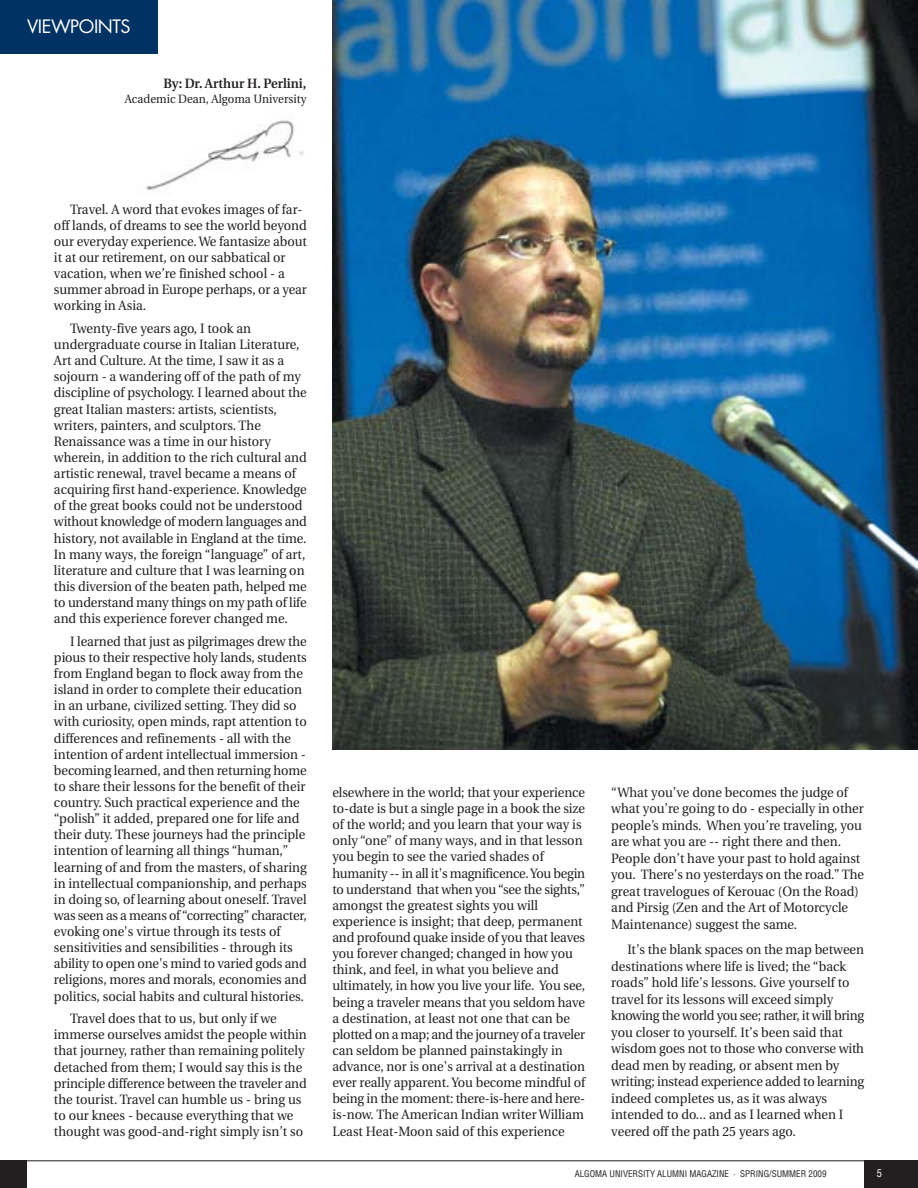
<style>
.page{position:relative;width:918px;height:1188px;background:#fff}
.page>*{position:absolute;margin:0;border:0;box-sizing:border-box;transform-origin:0 0}
.t1{font:18px "Futura";letter-spacing:-.02em;color:#fff}
.t2{font:13.5px/16.2px "Utopia";color:#231f20;scale:.95 1}
.t3{font:600 13.5px "Utopia";color:#231f20;scale:.95 1}
.t4{font:12px "Utopia";color:#231f20;scale:.95 1}
.t5{font:condensed 10.5px "Helvetica";color:#fff}
.t6{font:condensed 9px "Helvetica";color:#231f20}
</style>
<div class="page">
<img style="left:145px;top:120px;width:159px;height:72px">
<div style="left:864px;top:1161px;width:54px;height:27px;background:#231f20"></div>
<hr style="left:0;top:1160px;width:918px;height:1px;background:#231f20">
<div style="left:0;top:1161px;width:27px;height:27px;background:#231f20"></div>
<div style="left:0;top:0;width:157px;height:54px;background:#003263"></div>
<img style="left:333px;top:0;width:585px;height:750px">
<h1 class="t1" style="left:27px;top:18px;width:105px">VIEWPOINTS</h1>
<p class="t3" style="left:164px;top:78px;width:152px">By: Dr. Arthur H. Perlini,</p>
<p class="t4" style="left:125px;top:94px;width:193px">Academic Dean, Algoma University</p>
<p class="t2" style="left:54px;top:202px;width:268px;text-indent:16px">Travel. A word that evokes images of far&shy;off lands, of dreams to see the world beyond our everyday experience. We fantasize about it at our retirement, on our sabbatical or vacation, when we’re finished school - a summer abroad in Europe perhaps, or a year working in Asia.</p>
<p class="t2" style="left:54px;top:322px;width:268px;text-indent:16px">Twenty-five years ago, I took an undergraduate course in Italian Literature, Art and Culture. At the time, I saw it as a sojourn - a wandering off of the path of my discipline of psychology. I learned about the great Italian masters: artists, scientists, writers, painters, and sculptors. The Renaissance was a time in our history wherein, in addition to the rich cultural and artistic renewal, travel became a means of acquiring first hand-experience. Knowledge of the great books could not be understood without knowledge of modern languages and history, not available in England at the time.<br>In many ways, the foreign “language” of art, literature and culture that I was learning on this diversion of the beaten path, helped me to understand many things on my path of life and this experience forever changed me.</p>
<p class="t2" style="left:54px;top:634px;width:268px;text-indent:16px">I learned that just as pilgrimages drew the pious to their respective holy lands, students from England began to flock away from the island in order to complete their education in an urbane, civilized setting. They did so with curiosity, open minds, rapt attention to differences and refinements - all with the intention of ardent intellectual immersion - becoming learned, and then returning home to share their lessons for the benefit of their country. Such practical experience and the “polish” it added, prepared one for life and their duty. These journeys had the principle intention of learning all things “human,” learning of and from the masters, of sharing in intellectual companionship, and perhaps in doing so, of learning about oneself. Travel was seen as a means of “correcting” character, evoking one's virtue through its tests of sensitivities and sensibilities - through its ability to open one's mind to varied gods and religions, mores and morals, economies and politics, social habits and cultural histories.</p>
<p class="t2" style="left:54px;top:1012px;width:268px;text-indent:16px">Travel does that to us, but only if we immerse ourselves amidst the people within that journey, rather than remaining politely detached from them; I would say this is the principle difference between the traveler and the tourist. Travel can humble us - bring us to our knees - because everything that we thought was good-and-right simply isn’t so</p>
<p class="t2" style="left:332px;top:785px;width:268px">elsewhere in the world; that your experience to-date is but a single page in a book the size of the world; and you learn that your way is only “one” of many ways, and in that lesson you begin to see the varied shades of humanity -- in all it's magnificence. You begin to understand that when you “see the sights,” amongst the greatest sights you will experience is insight; that deep, permanent and profound quake inside of you that leaves you forever changed; changed in how you think, and feel, in what you believe and ultimately, in how you live your life. You see, being a traveler means that you seldom have a destination, at least not one that can be plotted on a map; and the journey of a traveler can seldom be planned painstakingly in advance, nor is one's arrival at a destination ever really apparent. You become mindful of being in the moment: there-is-here and here&shy;is-now. The American Indian writer William Least Heat-Moon said of this experience</p>
<p class="t2" style="left:611px;top:785px;width:268px">“What you’ve done becomes the judge of what you’re going to do - especially in other people’s minds. When you’re traveling, you are what you are -- right there and then.<br>People don’t have your past to hold against you. There’s no yesterdays on the road.” The great travelogues of Kerouac (On the Road) and Pirsig (Zen and the Art of Motorcycle Maintenance) suggest the same.</p>
<p class="t2" style="left:611px;top:942px;width:268px;text-indent:16px">It’s the blank spaces on the map between destinations where life is lived; the “back roads” hold life’s lessons. Give yourself to travel for its lessons will exceed simply knowing the world you see; rather, it will bring you closer to yourself. It’s been said that wisdom goes not to those who converse with dead men by reading, or absent men by writing; instead experience added to learning indeed completes us, as it was always intended to do... and as I learned when I veered off the path 25 years ago.</p>
<p class="t6" style="left:575px;top:1170px;width:253px">ALGOMA UNIVERSITY ALUMNI MAGAZINE · SPRING/SUMMER 2009</p>
<p class="t5" style="left:877px;top:1169px;width:7px">5</p>
</div>
